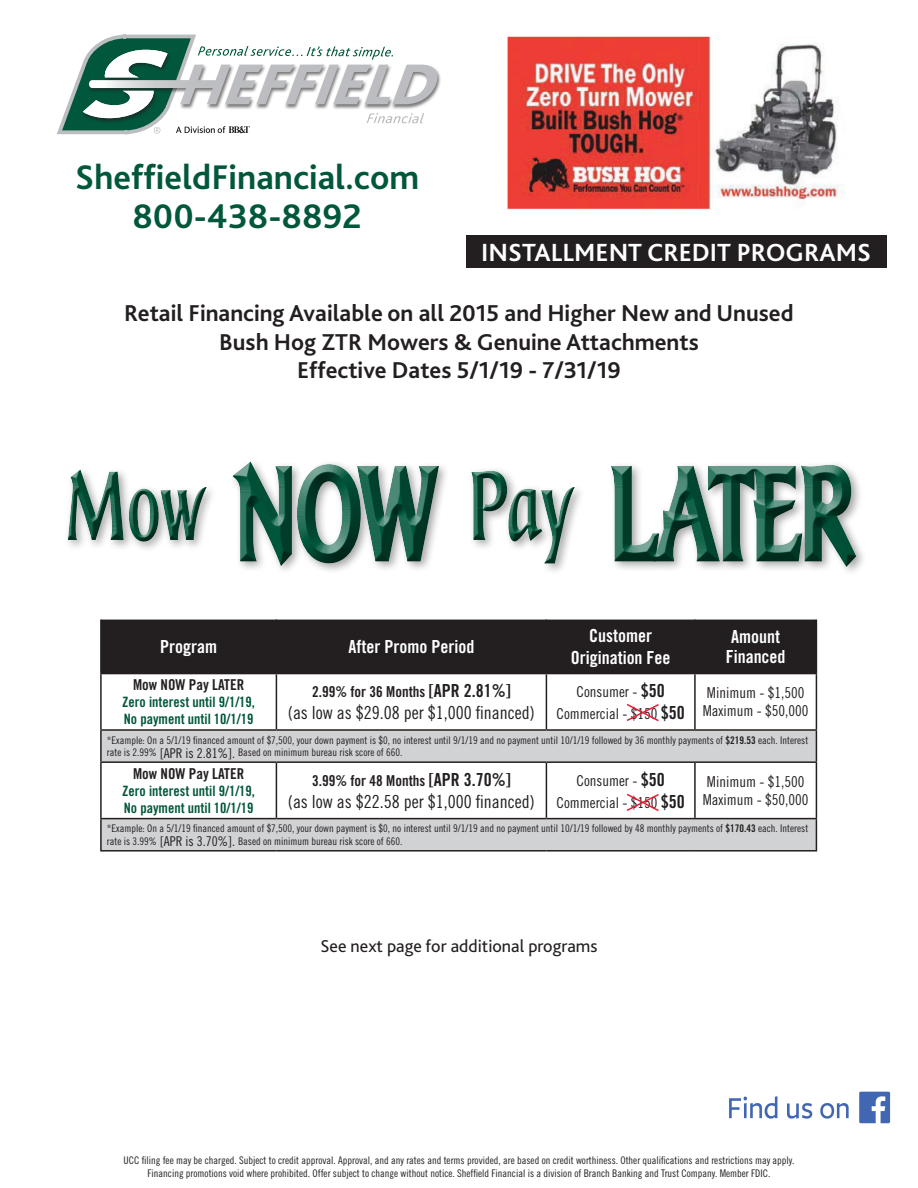
<style>
.page{position:relative;width:918px;height:1188px;background:#fff}
.page>*{position:absolute;margin:0;border:0;box-sizing:border-box;transform-origin:0 0}
.t1{font:134.55px "Champers Plain";color:#00573c;scale:.67 1}
.t2{font:700 35.7px "Bliss 2";color:#00573c}
.t3{font:700 25.95px "Bliss 2";color:#fff}
.t4{font:700 24px "Bliss 2";color:#231f20}
.t5{font:18px "Trade Gothic LT Std Cn 18";color:#231f20}
.t6{font:18px "Trade Gothic LT Std Bd Cn 20";color:#fff}
.t7{font:18px "Bliss 2";color:#231f20}
.t8{font:15px "Trade Gothic LT Std Cn 18";color:#231f20}
.t9{font:15px "Trade Gothic LT Std Bd Cn 20";color:#231f20}
.t10{font:14.25px "Trade Gothic LT Std Bd Cn 20";color:#00573c}
.t11{font:10.5px/12.6px "Trade Gothic LT Std Cn 18";color:#231f20}
.s1{font-size:102.45px}
.s2{font-family:"Trade Gothic LT Std Bd Cn 20";font-size:18px}
.s3{font-size:18px}
.s4{font-family:"Trade Gothic LT Std Bd Cn 20"}
.s5{font-size:13.5px}
</style>
<div class="page">
<img style="left:507px;top:36px;width:338px;height:174px">
<div style="left:466px;top:235px;width:420px;height:33px;background:#231f20"></div>
<div style="left:391px;top:65px;width:50px;height:45px;background:#231f20;opacity:.6"></div>
<svg style="left:57px;top:34px;width:383px;height:101px"></svg>
<div style="left:102px;top:620px;width:714px;height:53px;background:#231f20"></div>
<svg style="left:102px;top:731px;width:714px;height:119px;fill:#d1d2d4"></svg>
<hr style="left:100px;top:620px;width:2px;height:53px;background:#231f20">
<hr style="left:276px;top:620px;width:1px;height:53px;background:#231f20">
<hr style="left:546px;top:620px;width:1px;height:53px;background:#231f20">
<hr style="left:694px;top:620px;width:2px;height:53px;background:#231f20">
<hr style="left:816px;top:620px;width:1px;height:53px;background:#231f20">
<hr style="left:100px;top:673px;width:176px;height:1px;background:#231f20">
<hr style="left:100px;top:674px;width:2px;height:55px;background:#231f20">
<hr style="left:276px;top:673px;width:270px;height:1px;background:#231f20">
<hr style="left:276px;top:674px;width:1px;height:55px;background:#231f20">
<hr style="left:546px;top:673px;width:149px;height:1px;background:#231f20">
<hr style="left:546px;top:674px;width:1px;height:55px;background:#231f20">
<hr style="left:695px;top:673px;width:122px;height:1px;background:#231f20">
<hr style="left:694px;top:674px;width:2px;height:55px;background:#231f20">
<hr style="left:816px;top:674px;width:1px;height:55px;background:#231f20">
<hr style="left:100px;top:729px;width:176px;height:2px;background:#231f20">
<hr style="left:100px;top:731px;width:2px;height:30px;background:#231f20">
<hr style="left:276px;top:729px;width:270px;height:2px;background:#231f20">
<hr style="left:546px;top:729px;width:149px;height:2px;background:#231f20">
<hr style="left:695px;top:729px;width:122px;height:2px;background:#231f20">
<hr style="left:816px;top:731px;width:1px;height:30px;background:#231f20">
<hr style="left:100px;top:761px;width:176px;height:2px;background:#231f20">
<hr style="left:100px;top:763px;width:2px;height:55px;background:#231f20">
<hr style="left:276px;top:761px;width:270px;height:2px;background:#231f20">
<hr style="left:276px;top:763px;width:1px;height:55px;background:#231f20">
<hr style="left:546px;top:761px;width:149px;height:2px;background:#231f20">
<hr style="left:546px;top:763px;width:1px;height:55px;background:#231f20">
<hr style="left:695px;top:761px;width:122px;height:2px;background:#231f20">
<hr style="left:694px;top:763px;width:2px;height:55px;background:#231f20">
<hr style="left:816px;top:763px;width:1px;height:55px;background:#231f20">
<hr style="left:100px;top:818px;width:176px;height:1px;background:#231f20">
<hr style="left:100px;top:819px;width:2px;height:31px;background:#231f20">
<hr style="left:276px;top:818px;width:270px;height:1px;background:#231f20">
<hr style="left:546px;top:818px;width:149px;height:1px;background:#231f20">
<hr style="left:695px;top:818px;width:122px;height:1px;background:#231f20">
<hr style="left:816px;top:819px;width:1px;height:31px;background:#231f20">
<hr style="left:100px;top:850px;width:176px;height:2px;background:#231f20">
<hr style="left:276px;top:850px;width:270px;height:2px;background:#231f20">
<hr style="left:546px;top:850px;width:149px;height:2px;background:#231f20">
<hr style="left:695px;top:850px;width:122px;height:2px;background:#231f20">
<div style="left:56px;top:455px;width:813px;height:124px;background:#231f20;opacity:.75"></div>
<img style="left:729px;top:1092px;width:162px;height:32px">
<svg style="left:626px;top:704px;width:33px;height:18px"></svg>
<svg style="left:625px;top:792px;width:36px;height:21px"></svg>
<p class="t2" style="left:75px;top:155px;width:346px">SheffieldFinancial.com</p>
<p class="t2" style="left:132px;top:194px;width:231px">800-438-8892</p>
<p class="t3" style="left:481px;top:236px;width:391px">INSTALLMENT CREDIT PROGRAMS</p>
<p class="t4" style="left:124px;top:299px;width:671px">Retail Financing Available on all 2015 and Higher New and Unused</p>
<p class="t4" style="left:219px;top:327px;width:481px">Bush Hog ZTR Mowers &amp; Genuine Attachments</p>
<p class="t4" style="left:297px;top:356px;width:325px">Effective Dates 5/1/19 - 7/31/19</p>
<h1 class="t1" style="left:65px;top:433px;width:1177px"><span class="s1">Mow</span> NOW <span class="s1">Pay</span> LATER</h1>
<p class="t6" style="left:160px;top:636px;width:58px">Program</p>
<p class="t6" style="left:348px;top:636px;width:127px">After Promo Period</p>
<p class="t6" style="left:589px;top:625px;width:64px">Customer</p>
<p class="t6" style="left:571px;top:647px;width:101px">Origination Fee</p>
<p class="t6" style="left:731px;top:626px;width:50px">Amount</p>
<p class="t6" style="left:726px;top:645px;width:61px">Financed</p>
<p class="t9" style="left:133px;top:676px;width:113px">Mow NOW Pay LATER</p>
<p class="t10" style="left:122px;top:694px;width:134px">Zero interest until 9/1/19,</p>
<p class="t10" style="left:124px;top:710px;width:131px">No payment until 10/1/19</p>
<p class="t8" style="left:577px;top:683px;width:90px">Consumer - <span class="s2">$50</span></p>
<p class="t8" style="left:557px;top:705px;width:130px">Commercial - $150 <span class="s2">$50</span></p>
<p class="t9" style="left:312px;top:683px;width:200px">2.99% for 36 Months <span class="s3">[APR 2.81%]</span></p>
<p class="t5" style="left:288px;top:702px;width:248px">(as low as $29.08 per $1,000 financed)</p>
<p class="t8" style="left:707px;top:684px;width:99px">Minimum - $1,500</p>
<p class="t8" style="left:703px;top:702px;width:107px">Maximum - $50,000</p>
<p class="t11" style="left:107px;top:733px;width:703px">*Example: On a 5/1/19 financed amount of $7,500, your down payment is $0, no interest until 9/1/19 and no payment until 10/1/19 followed by 36 monthly payments of <span class="s4">$219.53</span> each. Interest rate is 2.99% <span class="s5">[APR is 2.81%].</span> Based on minimum bureau risk score of 660.</p>
<p class="t9" style="left:133px;top:765px;width:113px">Mow NOW Pay LATER</p>
<p class="t10" style="left:122px;top:782px;width:134px">Zero interest until 9/1/19,</p>
<p class="t10" style="left:124px;top:799px;width:131px">No payment until 10/1/19</p>
<p class="t8" style="left:577px;top:772px;width:90px">Consumer - <span class="s2">$50</span></p>
<p class="t8" style="left:557px;top:793px;width:130px">Commercial - $150 <span class="s2">$50</span></p>
<p class="t9" style="left:312px;top:772px;width:200px">3.99% for 48 Months <span class="s3">[APR 3.70%]</span></p>
<p class="t5" style="left:288px;top:791px;width:248px">(as low as $22.58 per $1,000 financed)</p>
<p class="t8" style="left:707px;top:773px;width:99px">Minimum - $1,500</p>
<p class="t8" style="left:703px;top:791px;width:107px">Maximum - $50,000</p>
<p class="t11" style="left:107px;top:822px;width:703px">*Example: On a 5/1/19 financed amount of $7,500, your down payment is $0, no interest until 9/1/19 and no payment until 10/1/19 followed by 48 monthly payments of <span class="s4">$170.43</span> each. Interest rate is 3.99% <span class="s5">[APR is 3.70%].</span> Based on minimum bureau risk score of 660.</p>
<p class="t7" style="left:320px;top:935px;width:279px">See next page for additional programs</p>
<p class="t11" style="left:124px;top:1154px;width:672px">UCC filing fee may be charged. Subject to credit approval. Approval, and any rates and terms provided, are based on credit worthiness. Other qualifications and restrictions may apply.</p>
<p class="t11" style="left:148px;top:1167px;width:624px">Financing promotions void where prohibited. Offer subject to change without notice. Sheffield Financial is a division of Branch Banking and Trust Company. Member FDIC.</p>
</div>
